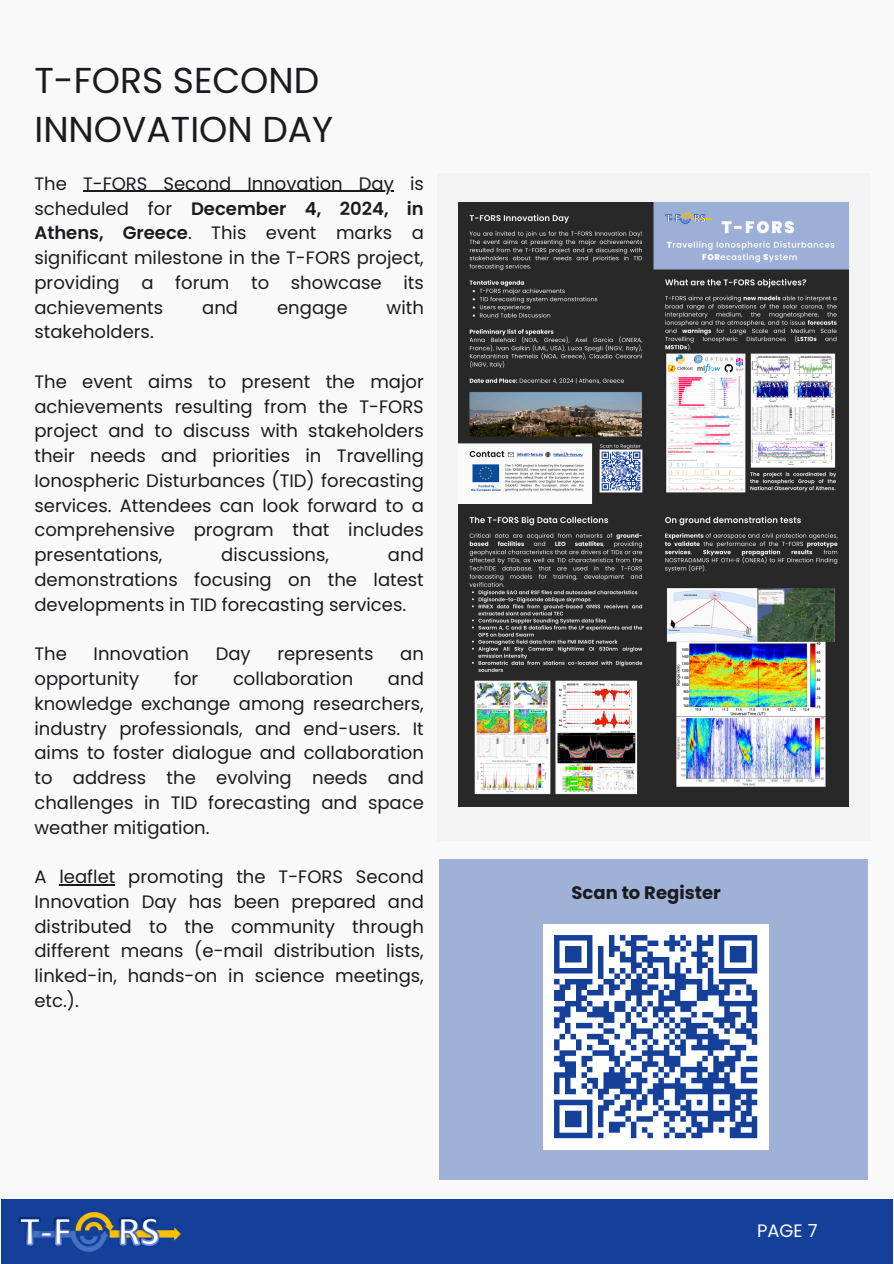
<style>
.page{position:relative;width:894px;height:1264px;background:#fff}
.page>*{position:absolute;margin:0;border:0;box-sizing:border-box;transform-origin:0 0}
.t1{font:36px/49.5px "Poppins";color:#1a1b1e}
.t2{font:18px/24.8px "Poppins";color:#1a1b1e;text-align:justify}
.t3{font:700 18px "Poppins";color:#1a1b1e}
.t4{font:18px "Poppins";color:#fcfcfe}
.s1{font-weight:600}
</style>
<div class="page">
<div style="left:0;top:0;width:893px;height:1263px;background:#f9f9f9"></div>
<div style="left:1px;top:1199px;width:891px;height:64px;background:#154099"></div>
<img style="left:18px;top:1211px;width:163px;height:41px">
<div style="left:439px;top:859px;width:428px;height:321px;background:#9fb1d7"></div>
<div style="left:543px;top:924px;width:225px;height:225px;background:#fff"></div>
<svg style="left:554px;top:935px;width:204px;height:204px"></svg>
<div style="left:437px;top:173px;width:432px;height:667px;background:#f3f3f3"></div>
<img style="left:458px;top:203px;width:390px;height:603px">
<hr style="left:83px;top:191px;width:311px;height:1px;background:#1a1b1e">
<hr style="left:59px;top:884px;width:56px;height:1px;background:#1a1b1e">
<p class="t1" style="left:34px;top:55px;width:300px">T-FORS SECOND<br>INNOVATION DAY</p>
<p class="t2" style="left:34px;top:171px;width:34px">The</p>
<p class="t2" style="left:34px;top:171px;width:391px;text-indent:48px">T-FORS Second Innovation Day is scheduled for <span class="s1">December 4, 2024, in Athens, Greece</span>. This event marks a significant milestone in the T-FORS project, providing a forum to showcase its achievements</p>
<p class="t2" style="left:202px;top:295px;width:37px">and</p>
<p class="t2" style="left:277px;top:295px;width:72px">engage</p>
<p class="t2" style="left:386px;top:295px;width:39px">with</p>
<p class="t2" style="left:34px;top:319px;width:121px">stakeholders.</p>
<p class="t2" style="left:34px;top:369px;width:391px">The event aims to present the major</p>
<p class="t2" style="left:34px;top:394px;width:391px">achievements resulting from the T-FORS project and to discuss with stakeholders their needs and priorities in Travelling Ionospheric Disturbances (TID) forecasting services. Attendees can look forward to a comprehensive program that includes presentations,</p>
<p class="t2" style="left:221px;top:542px;width:109px">discussions,</p>
<p class="t2" style="left:34px;top:542px;width:391px;text-indent:353px">and demonstrations focusing on the latest developments in TID forecasting services.</p>
<p class="t2" style="left:34px;top:641px;width:34px">The</p>
<p class="t2" style="left:94px;top:641px;width:97px">Innovation</p>
<p class="t2" style="left:215px;top:641px;width:37px">Day</p>
<p class="t2" style="left:277px;top:641px;width:97px">represents</p>
<p class="t2" style="left:400px;top:641px;width:25px">an</p>
<p class="t2" style="left:34px;top:666px;width:106px">opportunity</p>
<p class="t2" style="left:174px;top:666px;width:26px">for</p>
<p class="t2" style="left:233px;top:666px;width:122px">collaboration</p>
<p class="t2" style="left:34px;top:666px;width:391px;text-indent:353px">and knowledge exchange among researchers, industry professionals, and end-users. It aims to foster dialogue and collaboration to address the evolving needs and challenges in TID forecasting and space weather mitigation.</p>
<p class="t2" style="left:34px;top:864px;width:14px">A</p>
<p class="t2" style="left:34px;top:864px;width:391px;text-indent:25px">leaflet promoting the T-FORS Second Innovation Day has been prepared and distributed to the community through different means (e-mail distribution lists, linked-in, hands-on in science meetings, etc.).</p>
<h2 class="t3" style="left:571px;top:880px;width:151px">Scan to Register</h2>
<p class="t4" style="left:756px;top:1217px;width:62px">PAGE 7</p>
</div>
